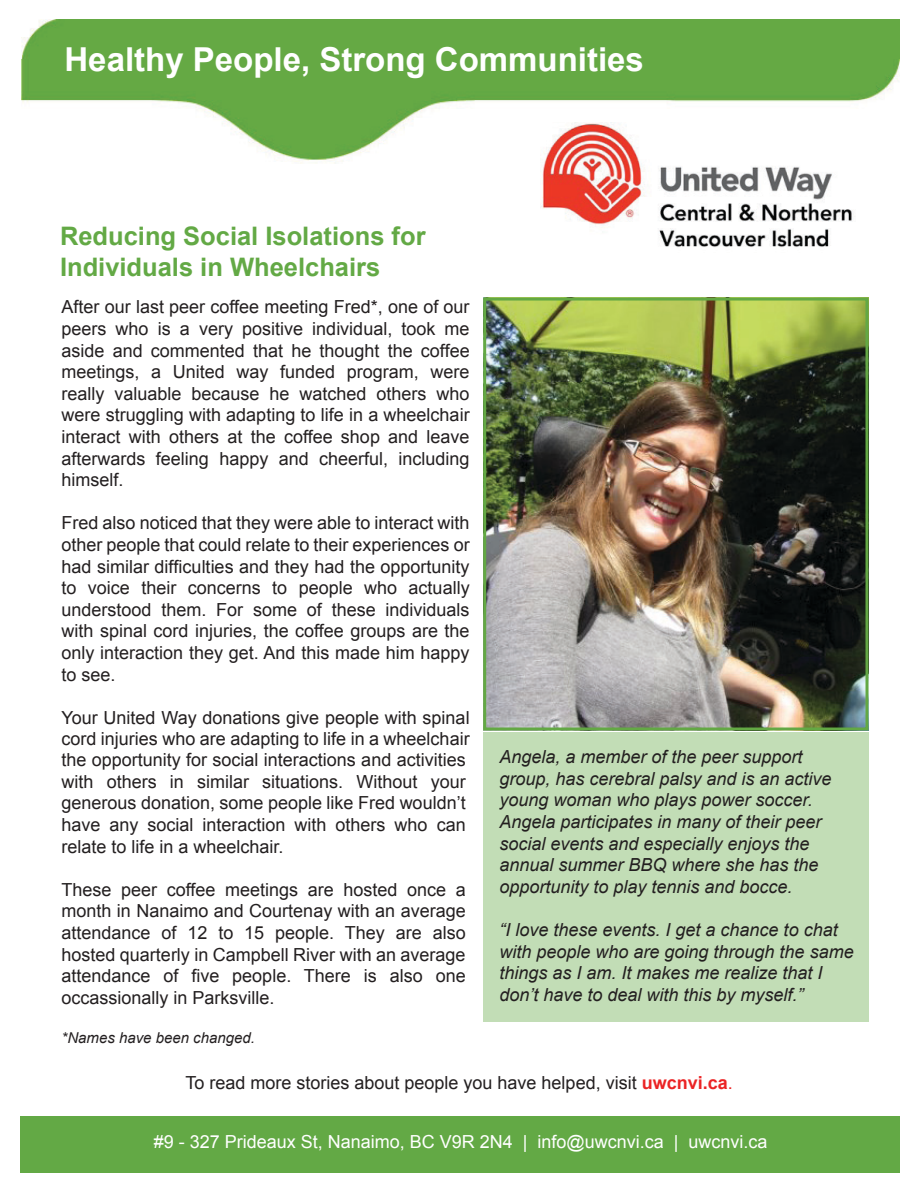
<style>
.page{position:relative;width:918px;height:1188px;background:#fff}
.page>*{position:absolute;margin:0;border:0;box-sizing:border-box;transform-origin:0 0}
.t1{font:700 33px "Arial";color:#fff}
.t2{font:700 25.5px/30.6px "Arial";color:#63a945}
.t3{font:18px/21.6px "Arial";color:#231f20;text-align:justify}
.t4{font:italic 18px/21.6px "Arial";color:#231f20}
.t5{font:18px "Arial";color:#fff}
.t6{font:italic 15px "Arial";color:#231f20}
.s1{font-weight:700;color:#eb2425}
.s2{color:#eb2425}
</style>
<div class="page">
<div style="left:483px;top:732px;width:385px;height:290px;background:#c2ddb6"></div>
<img style="left:22px;top:20px;width:878px;height:144px">
<div style="left:20px;top:1116px;width:880px;height:56px;background:#63a945"></div>
<img style="left:540px;top:122px;width:326px;height:125px">
<img style="left:487px;top:302px;width:377px;height:425px">
<div style="left:483px;top:298px;width:385px;height:433px;border:3px solid #63a844"></div>
<p class="t1" style="left:64px;top:37px;width:581px">Healthy People, Strong Communities</p>
<p class="t2" style="left:60px;top:222px;width:367px">Reducing Social Isolations for<br>Individuals in Wheelchairs</p>
<p class="t3" style="left:62px;top:297px;width:410px">After our last peer coffee meeting Fred*, one of our peers who is a very positive individual, took me aside and commented that he thought the coffee meetings, a United way funded program, were really valuable because he watched others who were struggling with adapting to life in a wheelchair interact with others at the coffee shop and leave afterwards feeling happy and cheerful, including himself.</p>
<p class="t3" style="left:62px;top:513px;width:410px">Fred also noticed that they were able to interact with other people that could relate to their experiences or had similar difficulties and they had the opportunity to voice their concerns to people who actually understood them. For some of these individuals with spinal cord injuries, the coffee groups are the only interaction they get. And this made him happy to see.</p>
<p class="t3" style="left:62px;top:707px;width:410px">Your United Way donations give people with spinal cord injuries who are adapting to life in a wheelchair</p>
<p class="t4" style="left:500px;top:746px;width:334px">Angela, a member of the peer support group, has cerebral palsy and is an active young woman who plays power soccer.<br>Angela participates in many of their peer social events and especially enjoys the annual summer BBQ where she has the opportunity to play tennis and bocce.</p>
<p class="t4" style="left:500px;top:919px;width:356px">“I love these events. I get a chance to chat with people who are going through the same things as I am. It makes me realize that I don’t have to deal with this by myself.”</p>
<p class="t3" style="left:62px;top:749px;width:406px">the opportunity for social interactions and activities with others in similar situations. Without your generous donation, some people like Fred wouldn’t have any social interaction with others who can relate to life in a wheelchair.</p>
<p class="t3" style="left:62px;top:879px;width:406px">These peer coffee meetings are hosted once a month in Nanaimo and Courtenay with an average attendance of 12 to 15 people. They are also hosted quarterly in Campbell River with an average attendance of five people. There is also one occassionally in Parksville.</p>
<p class="t6" style="left:62px;top:1029px;width:195px">*Names have been changed.</p>
<p class="t3" style="left:185px;top:1072px;width:549px">To read more stories about people you have helped, visit <span class="s1">uwcnvi.ca</span><span class="s2">.</span></p>
<p class="t5" style="left:154px;top:1130px;width:615px">#9 - 327 Prideaux St, Nanaimo, BC V9R 2N4 | info@uwcnvi.ca | uwcnvi.ca</p>
</div>
